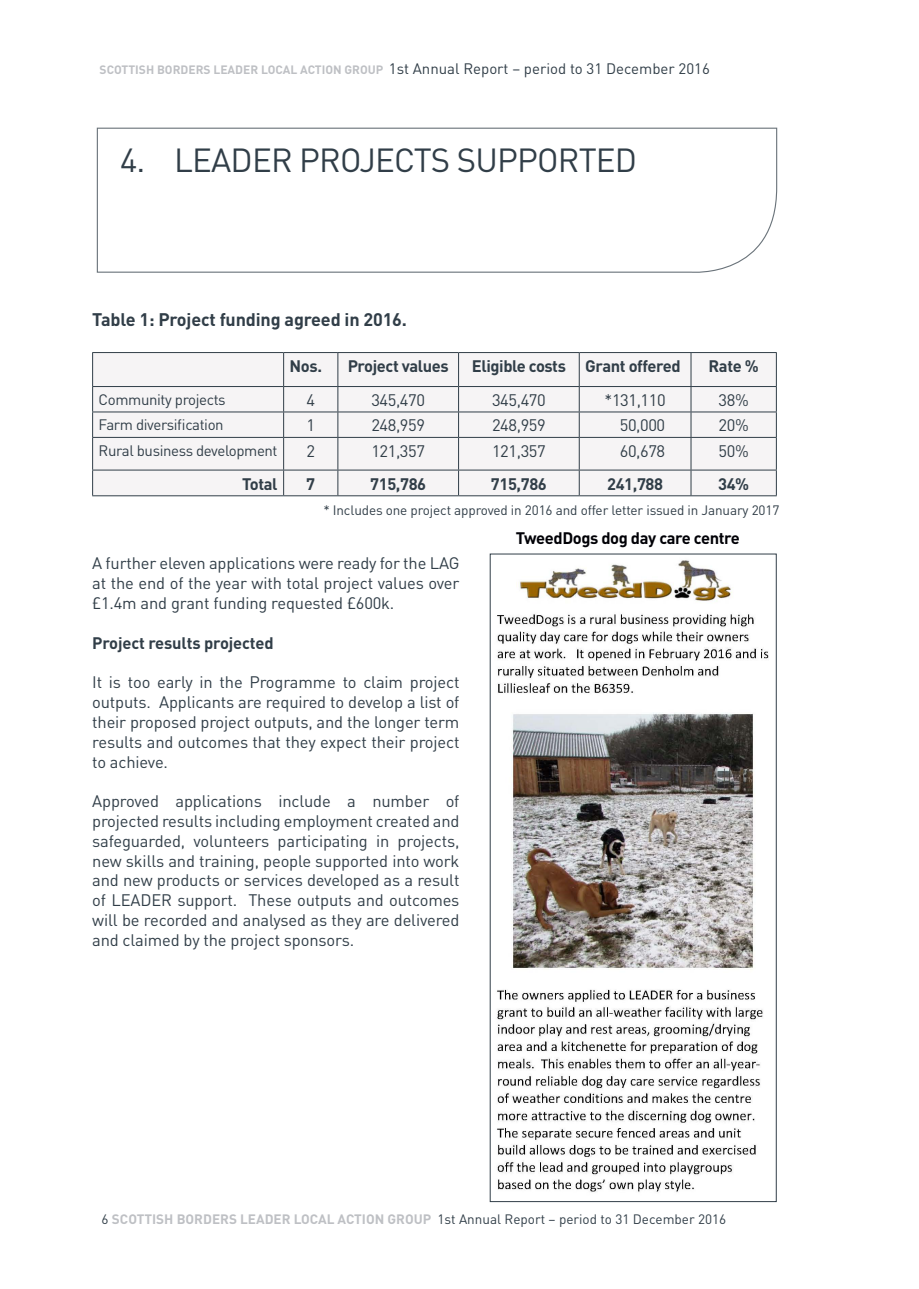
<style>
.page{position:relative;width:919px;height:1289px;background:#fff}
.page>*{position:absolute;margin:0;border:0;box-sizing:border-box;transform-origin:0 0}
.Body_Copy{font:33px "DIN";letter-spacing:-.025em;color:#313e48}
.Paragraph_Style_1{font:700 18px "DIN";letter-spacing:-.01em;color:#313e48}
.Paragraph_Style_1-2{font:16.5px/19.8px "DIN";letter-spacing:-.01em;color:#313e48;text-align:justify}
.Paragraph_Style_1-3{font:700 16.5px "DIN";letter-spacing:-.025em;color:#313e48}
.Paragraph_Style_1-4{font:700 16.5px "DIN";letter-spacing:-.025em;color:#000006}
.Paragraph_Style_1-5{font:15px "DIN";color:#313e48}
.Paragraph_Style_1-6{font:15px "DIN";letter-spacing:-.025em;color:#313e48}
.Paragraph_Style_1-7{font:13.5px "DIN";letter-spacing:-.01em;color:#313e48}
.s1{font-weight:700;font-size:12px;color:#bec0c4}
.s2{font-weight:700;color:#bec0c4}
</style>
<div class="page">
<div style="left:93px;top:353px;width:683px;height:142px;background:#f6f4f5"></div>
<hr style="left:283px;top:353px;width:1px;height:33px;background:#313e48">
<svg style="left:283px;top:387px;width:1px;height:50px"></svg>
<hr style="left:283px;top:438px;width:1px;height:31px;background:#313e48">
<svg style="left:283px;top:470px;width:1px;height:25px"></svg>
<hr style="left:337px;top:353px;width:1px;height:33px;background:#313e48">
<svg style="left:337px;top:387px;width:1px;height:50px"></svg>
<hr style="left:337px;top:438px;width:1px;height:31px;background:#313e48">
<svg style="left:337px;top:470px;width:1px;height:25px"></svg>
<hr style="left:458px;top:353px;width:1px;height:33px;background:#313e48">
<svg style="left:458px;top:387px;width:1px;height:50px"></svg>
<hr style="left:458px;top:438px;width:1px;height:31px;background:#313e48">
<svg style="left:458px;top:470px;width:1px;height:25px"></svg>
<hr style="left:579px;top:353px;width:1px;height:33px;background:#313e48">
<svg style="left:579px;top:387px;width:1px;height:50px"></svg>
<hr style="left:579px;top:438px;width:1px;height:31px;background:#313e48">
<svg style="left:579px;top:470px;width:1px;height:25px"></svg>
<hr style="left:690px;top:353px;width:1px;height:33px;background:#313e48">
<svg style="left:690px;top:387px;width:1px;height:50px"></svg>
<hr style="left:690px;top:438px;width:1px;height:31px;background:#313e48">
<svg style="left:690px;top:470px;width:1px;height:25px"></svg>
<hr style="left:92px;top:352px;width:191px;height:1px;background:#313e48">
<hr style="left:92px;top:353px;width:1px;height:33px;background:#313e48">
<hr style="left:283px;top:352px;width:55px;height:1px;background:#313e48">
<hr style="left:338px;top:352px;width:120px;height:1px;background:#313e48">
<hr style="left:458px;top:352px;width:121px;height:1px;background:#313e48">
<hr style="left:579px;top:352px;width:112px;height:1px;background:#313e48">
<hr style="left:691px;top:352px;width:85px;height:1px;background:#313e48">
<hr style="left:776px;top:353px;width:1px;height:33px;background:#313e48">
<svg style="left:92px;top:387px;width:1px;height:50px"></svg>
<svg style="left:776px;top:387px;width:1px;height:50px"></svg>
<hr style="left:92px;top:438px;width:1px;height:31px;background:#313e48">
<hr style="left:776px;top:438px;width:1px;height:31px;background:#313e48">
<svg style="left:92px;top:470px;width:1px;height:25px"></svg>
<svg style="left:776px;top:470px;width:1px;height:25px"></svg>
<hr style="left:92px;top:495px;width:191px;height:1px;background:#313e48">
<hr style="left:283px;top:495px;width:55px;height:1px;background:#313e48">
<hr style="left:338px;top:495px;width:120px;height:1px;background:#313e48">
<hr style="left:458px;top:495px;width:121px;height:1px;background:#313e48">
<hr style="left:579px;top:495px;width:112px;height:1px;background:#313e48">
<hr style="left:691px;top:495px;width:85px;height:1px;background:#313e48">
<hr style="left:92px;top:386px;width:191px;height:1px;background:#313e48">
<hr style="left:283px;top:386px;width:55px;height:1px;background:#313e48">
<hr style="left:338px;top:386px;width:120px;height:1px;background:#313e48">
<hr style="left:458px;top:386px;width:121px;height:1px;background:#313e48">
<hr style="left:579px;top:386px;width:112px;height:1px;background:#313e48">
<hr style="left:691px;top:386px;width:85px;height:1px;background:#313e48">
<hr style="left:92px;top:411px;width:191px;height:1px;background:#313e48">
<hr style="left:283px;top:411px;width:55px;height:1px;background:#313e48">
<hr style="left:338px;top:411px;width:120px;height:1px;background:#313e48">
<hr style="left:458px;top:411px;width:121px;height:1px;background:#313e48">
<hr style="left:579px;top:411px;width:112px;height:1px;background:#313e48">
<hr style="left:691px;top:411px;width:85px;height:1px;background:#313e48">
<hr style="left:92px;top:437px;width:191px;height:1px;background:#313e48">
<hr style="left:283px;top:437px;width:55px;height:1px;background:#313e48">
<hr style="left:338px;top:437px;width:120px;height:1px;background:#313e48">
<hr style="left:458px;top:437px;width:121px;height:1px;background:#313e48">
<hr style="left:579px;top:437px;width:112px;height:1px;background:#313e48">
<hr style="left:691px;top:437px;width:85px;height:1px;background:#313e48">
<hr style="left:92px;top:469px;width:191px;height:1px;background:#313e48">
<hr style="left:283px;top:469px;width:55px;height:1px;background:#313e48">
<hr style="left:338px;top:469px;width:120px;height:1px;background:#313e48">
<hr style="left:458px;top:469px;width:121px;height:1px;background:#313e48">
<hr style="left:579px;top:469px;width:112px;height:1px;background:#313e48">
<hr style="left:691px;top:469px;width:85px;height:1px;background:#313e48">
<svg style="left:96px;top:127px;width:681px;height:146px"></svg>
<img style="left:497px;top:560px;width:272px;height:632px">
<p class="Paragraph_Style_1-5" style="left:100px;top:59px;width:611px"><span class="s1">SCOTTISH BORDERS LEADER LOCAL ACTION GROUP</span> 1st Annual Report – period to 31 December 2016</p>
<p class="Body_Copy" style="left:120px;top:139px;width:518px">4. LEADER PROJECTS SUPPORTED</p>
<p class="Paragraph_Style_1" style="left:92px;top:308px;width:316px">Table 1: Project funding agreed in 2016.</p>
<p class="Paragraph_Style_1-3" style="left:289px;top:355px;width:34px">Nos.</p>
<p class="Paragraph_Style_1-3" style="left:347px;top:355px;width:102px">Project values</p>
<p class="Paragraph_Style_1-3" style="left:472px;top:355px;width:96px">Eligible costs</p>
<p class="Paragraph_Style_1-3" style="left:585px;top:355px;width:97px">Grant offered</p>
<p class="Paragraph_Style_1-3" style="left:708px;top:355px;width:52px">Rate %</p>
<p class="Paragraph_Style_1-6" style="left:99px;top:390px;width:129px">Community projects</p>
<p class="Paragraph_Style_1-2" style="left:306px;top:390px;width:10px">4</p>
<p class="Paragraph_Style_1-2" style="left:371px;top:390px;width:55px">345,470</p>
<p class="Paragraph_Style_1-2" style="left:492px;top:390px;width:55px">345,470</p>
<p class="Paragraph_Style_1-2" style="left:604px;top:390px;width:62px">*131,110</p>
<p class="Paragraph_Style_1-2" style="left:718px;top:390px;width:32px">38%</p>
<p class="Paragraph_Style_1-6" style="left:99px;top:415px;width:127px">Farm diversification</p>
<p class="Paragraph_Style_1-2" style="left:306px;top:415px;width:10px">1</p>
<p class="Paragraph_Style_1-2" style="left:371px;top:415px;width:55px">248,959</p>
<p class="Paragraph_Style_1-2" style="left:492px;top:415px;width:55px">248,959</p>
<p class="Paragraph_Style_1-2" style="left:619px;top:415px;width:47px">50,000</p>
<p class="Paragraph_Style_1-2" style="left:718px;top:415px;width:32px">20%</p>
<p class="Paragraph_Style_1-6" style="left:99px;top:441px;width:180px">Rural business development</p>
<p class="Paragraph_Style_1-2" style="left:306px;top:440px;width:10px">2</p>
<p class="Paragraph_Style_1-2" style="left:371px;top:440px;width:55px">121,357</p>
<p class="Paragraph_Style_1-2" style="left:492px;top:440px;width:55px">121,357</p>
<p class="Paragraph_Style_1-2" style="left:619px;top:440px;width:47px">60,678</p>
<p class="Paragraph_Style_1-2" style="left:718px;top:440px;width:32px">50%</p>
<p class="Paragraph_Style_1-3" style="left:242px;top:473px;width:37px">Total</p>
<p class="Paragraph_Style_1-3" style="left:306px;top:473px;width:10px">7</p>
<p class="Paragraph_Style_1-3" style="left:370px;top:473px;width:57px">715,786</p>
<p class="Paragraph_Style_1-3" style="left:491px;top:473px;width:57px">715,786</p>
<p class="Paragraph_Style_1-3" style="left:607px;top:473px;width:57px">241,788</p>
<p class="Paragraph_Style_1-3" style="left:718px;top:473px;width:33px">34%</p>
<p class="Paragraph_Style_1-7" style="left:323px;top:502px;width:457px">* Includes one project approved in 2016 and offer letter issued in January 2017</p>
<p class="Paragraph_Style_1-4" style="left:516px;top:527px;width:225px">TweedDogs dog day care centre</p>
<p class="Paragraph_Style_1-2" style="left:92px;top:553px;width:369px">A further eleven applications were ready for the LAG at the end of the year with total project values over £1.4m and grant funding requested £600k.</p>
<p class="Paragraph_Style_1-3" style="left:92px;top:632px;width:183px">Project results projected</p>
<p class="Paragraph_Style_1-2" style="left:92px;top:672px;width:369px">It is too early in the Programme to claim project outputs. Applicants are required to develop a list of their proposed project outputs, and the longer term results and outcomes that they expect their project to achieve.</p>
<p class="Paragraph_Style_1-2" style="left:92px;top:791px;width:369px">Approved applications include a number of projected results including employment created and safeguarded, volunteers participating in projects, new skills and training, people supported into work and new products or services developed as a result of LEADER support. These outputs and outcomes will be recorded and analysed as they are delivered and claimed by the project sponsors.</p>
<p class="Paragraph_Style_1-7" style="left:102px;top:1210px;width:626px">6 <span class="s2">SCOTTISH BORDERS LEADER LOCAL ACTION GROUP</span> 1st Annual Report – period to 31 December 2016</p>
</div>
